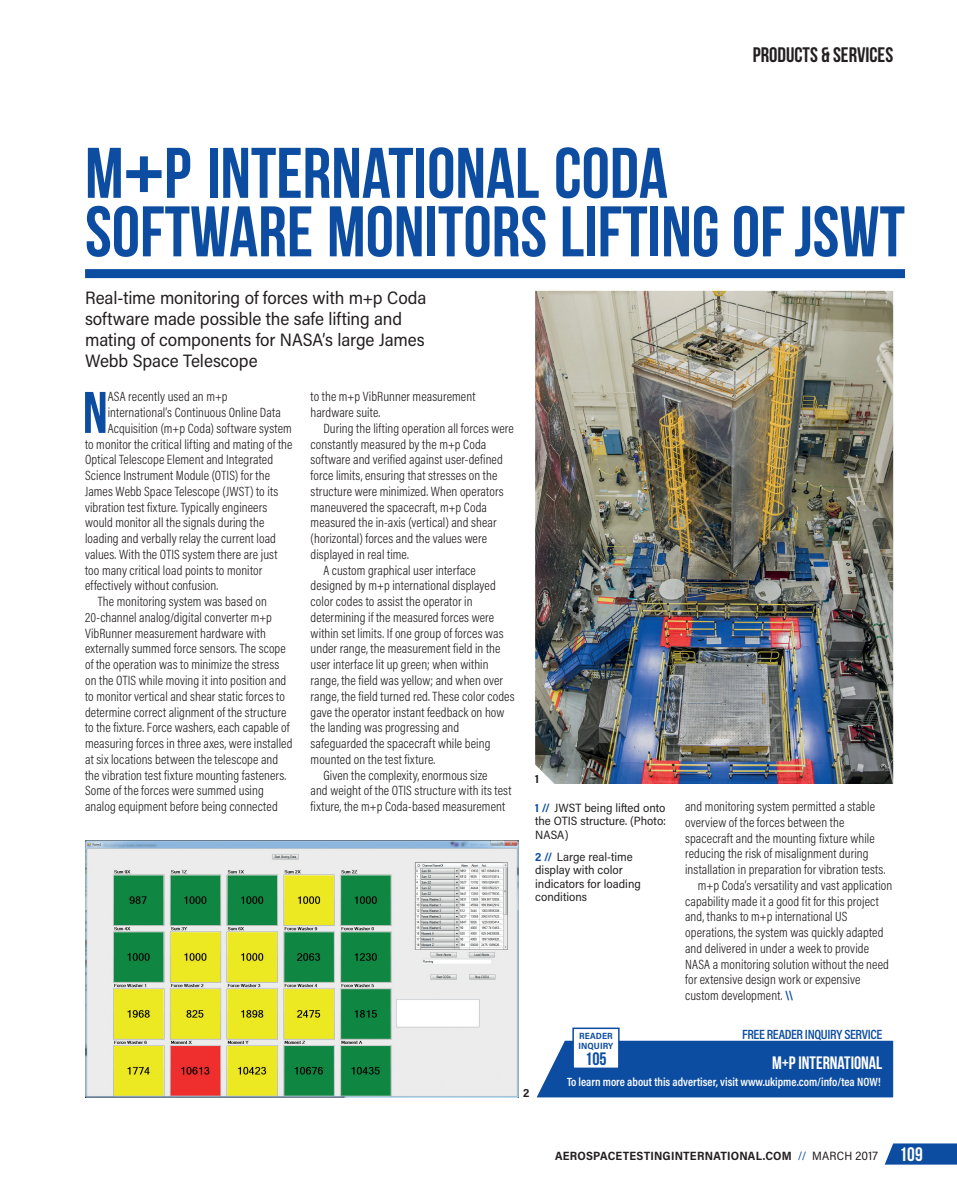
<style>
.page{position:relative;width:957px;height:1191px;background:#fff}
.page>*{position:absolute;margin:0;border:0;box-sizing:border-box;transform-origin:0 0}
.Prod_Serv__Headline{font:71.4px/58.5px "Bebas Neue";color:#0d4da1}
.Body_copy__drop_cap{font:58.5px "Bebas Neue";color:#0d4da1}
.t1{font:21px "Bebas Neue";color:#231f20}
.Folio{font:19.5px "Bebas Neue";color:#fff}
.Standfirst{font:18px/21px "Acumin Pro Semi Cond";letter-spacing:-.005em;color:#231f20}
.Company_name{font:18px "Bebas Neue";color:#fff}
.t2{font:18px "Bebas Neue";color:#0d4da1}
.Body_copy_indent{font:300 13.5px/15.8px "Acumin Pro Cond";letter-spacing:.005em;color:#231f20}
.Body_copy__drop_cap-2{font:300 13.5px "Acumin Pro Cond";letter-spacing:.01em;color:#231f20}
.Further_infomation{font:600 13.5px "Acumin Pro Cond";letter-spacing:-.025em;color:#0d4da1}
.t3{font:12px/13.5px "Acumin Pro Semi Cond";color:#231f20;text-align:justify}
.learn_more{font:600 12px "Acumin Pro Cond";color:#fff}
.Footer_-_date{font:700 12px "Acumin Pro Semi Cond";letter-spacing:.015em;color:#231f20}
.t4{font:700 9px/10.5px "Acumin Pro Semi Cond";letter-spacing:.005em;color:#0d4da1}
.s1{font-size:102px}
.s2{font-weight:700;color:#0d4da1}
.s3{font-weight:400;color:#0d4da1}
.s4{font-weight:400}
</style>
<div class="page">
<svg style="left:885px;top:1143px;width:72px;height:21px;background:#1f5aa8"></svg>
<img style="left:535px;top:291px;width:358px;height:493px">
<div style="left:85px;top:269px;width:820px;height:9px;background:#0d4da1"></div>
<div style="left:537px;top:1040px;width:356px;height:57px;background:#0d4da1"></div>
<div style="left:572px;top:1027px;width:47px;height:42px;background:#fff;border:2px solid #0d4da1"></div>
<img style="left:85px;top:840px;width:433px;height:257px">
<h3 class="t1" style="left:753px;top:43px;width:142px">PRODUCTS &amp; SERVICES</h3>
<p class="Prod_Serv__Headline" style="left:85px;top:143px;width:821px">M<span class="s1">+</span>P INTERNATIONAL CODA<br>SOFTWARE MONITORS LIFTING OFJSWT</p>
<p class="Standfirst" style="left:85px;top:286px;width:343px">Real-time monitoring of forces with m+p Coda software made possible the safe lifting and mating of components for NASA’s large James Webb Space Telescope</p>
<p class="Body_copy__drop_cap" style="left:83px;top:380px;width:26px">N</p>
<p class="Body_copy__drop_cap-2" style="left:108px;top:388px;width:121px">ASA recently used an m+p</p>
<p class="Body_copy__drop_cap-2" style="left:108px;top:404px;width:175px">international’s Continuous Online Data</p>
<p class="Body_copy__drop_cap-2" style="left:108px;top:419px;width:185px">Acquisition (m+p Coda) software system</p>
<p class="Body_copy__drop_cap-2" style="left:85px;top:435px;width:209px">to monitor the critical lifting and mating of the</p>
<p class="Body_copy__drop_cap-2" style="left:85px;top:451px;width:189px">Optical Telescope Element and Integrated</p>
<p class="Body_copy__drop_cap-2" style="left:85px;top:467px;width:186px">Science Instrument Module (OTIS) for the</p>
<p class="Body_copy__drop_cap-2" style="left:85px;top:482px;width:195px">James Webb Space Telescope (JWST) to its</p>
<p class="Body_copy__drop_cap-2" style="left:85px;top:498px;width:184px">vibration test fixture. Typically engineers</p>
<p class="Body_copy__drop_cap-2" style="left:85px;top:514px;width:181px">would monitor all the signals during the</p>
<p class="Body_copy__drop_cap-2" style="left:85px;top:530px;width:192px">loading and verbally relay the current load</p>
<p class="Body_copy__drop_cap-2" style="left:85px;top:545px;width:194px">values. With the OTIS system there are just</p>
<p class="Body_copy__drop_cap-2" style="left:85px;top:561px;width:179px">too many critical load points to monitor</p>
<p class="Body_copy__drop_cap-2" style="left:85px;top:577px;width:135px">effectively without confusion.</p>
<p class="Body_copy_indent" style="left:85px;top:593px;width:209px;text-indent:13px">The monitoring system was based on 20-channel analog/digital converter m+p VibRunner measurement hardware with externally summed force sensors. The scope of the operation was to minimize the stress on the OTIS while moving it into position and to monitor vertical and shear static forces to determine correct alignment of the structure to the fixture. Force washers, each capable of measuring forces in three axes, were installed at six locations between the telescope and the vibration test fixture mounting fasteners.<br>Some of the forces were summed using analog equipment before being connected</p>
<p class="Body_copy_indent" style="left:311px;top:389px;width:166px">to the m+p VibRunner measurement hardware suite.</p>
<p class="Body_copy_indent" style="left:311px;top:420px;width:205px;text-indent:13px">During the lifting operation all forces were constantly measured by the m+p Coda software and verified against user-defined force limits, ensuring that stresses on the structure were minimized. When operators maneuvered the spacecraft, m+p Coda measured the in-axis (vertical) and shear (horizontal) forces and the values were displayed in real time.</p>
<p class="Body_copy_indent" style="left:311px;top:562px;width:206px;text-indent:13px">A custom graphical user interface designed by m+p international displayed color codes to assist the operator in determining if the measured forces were within set limits. If one group of forces was under range, the measurement field in the user interface lit up green; when within range, the field was yellow; and when over range, the field turned red. These color codes gave the operator instant feedback on how the landing was progressing and safeguarded the spacecraft while being mounted on the test fixture.</p>
<p class="Body_copy_indent" style="left:311px;top:767px;width:202px;text-indent:13px">Given the complexity, enormous size<br>and weight of the OTIS structure with its test fixture, the m+p Coda-based measurement</p>
<p class="Footer_-_date" style="left:535px;top:770px;width:5px">1</p>
<p class="t3" style="left:535px;top:800px;width:133px"><span class="s2">1 //</span> JWST being lifted onto the OTIS structure. (Photo:<br>NASA)</p>
<p class="t3" style="left:535px;top:849px;width:107px;text-align:left"><span class="s2">2 //</span> Large real-time display with color indicators for loading conditions</p>
<p class="Body_copy_indent" style="left:685px;top:798px;width:202px">and monitoring system permitted a stable overview of the forces between the spacecraft and the mounting fixture while reducing the risk of misalignment during installation in preparation for vibration tests.</p>
<p class="Body_copy_indent" style="left:685px;top:877px;width:209px;text-indent:13px">m+p Coda’s versatility and vast application capability made it a good fit for this project and, thanks to m+p international US operations, the system was quickly adapted and delivered in under a week to provide NASA a monitoring solution without the need for extensive design work or expensive custom development. <span class="s2">\\</span></p>
<p class="Footer_-_date" style="left:523px;top:1084px;width:8px">2</p>
<p class="Further_infomation" style="left:742px;top:1025px;width:142px">FREE READER INQUIRY SERVICE</p>
<p class="Company_name" style="left:772px;top:1052px;width:112px">M+P INTERNATIONAL</p>
<p class="learn_more" style="left:567px;top:1073px;width:315px">To learn more about this advertiser, visit www.ukipme.com/info/tea NOW!</p>
<p class="t4" style="left:578px;top:1029px;width:36px">READER<br>INQUIRY</p>
<p class="t2" style="left:585px;top:1049px;width:23px">105</p>
<p class="Footer_-_date" style="left:555px;top:1147px;width:324px">AEROSPACETESTINGINTERNATIONAL.COM <span class="s3">//</span> <span class="s4">MARCH 2017</span></p>
<p class="Folio" style="left:899px;top:1143px;width:25px">109</p>
</div>
